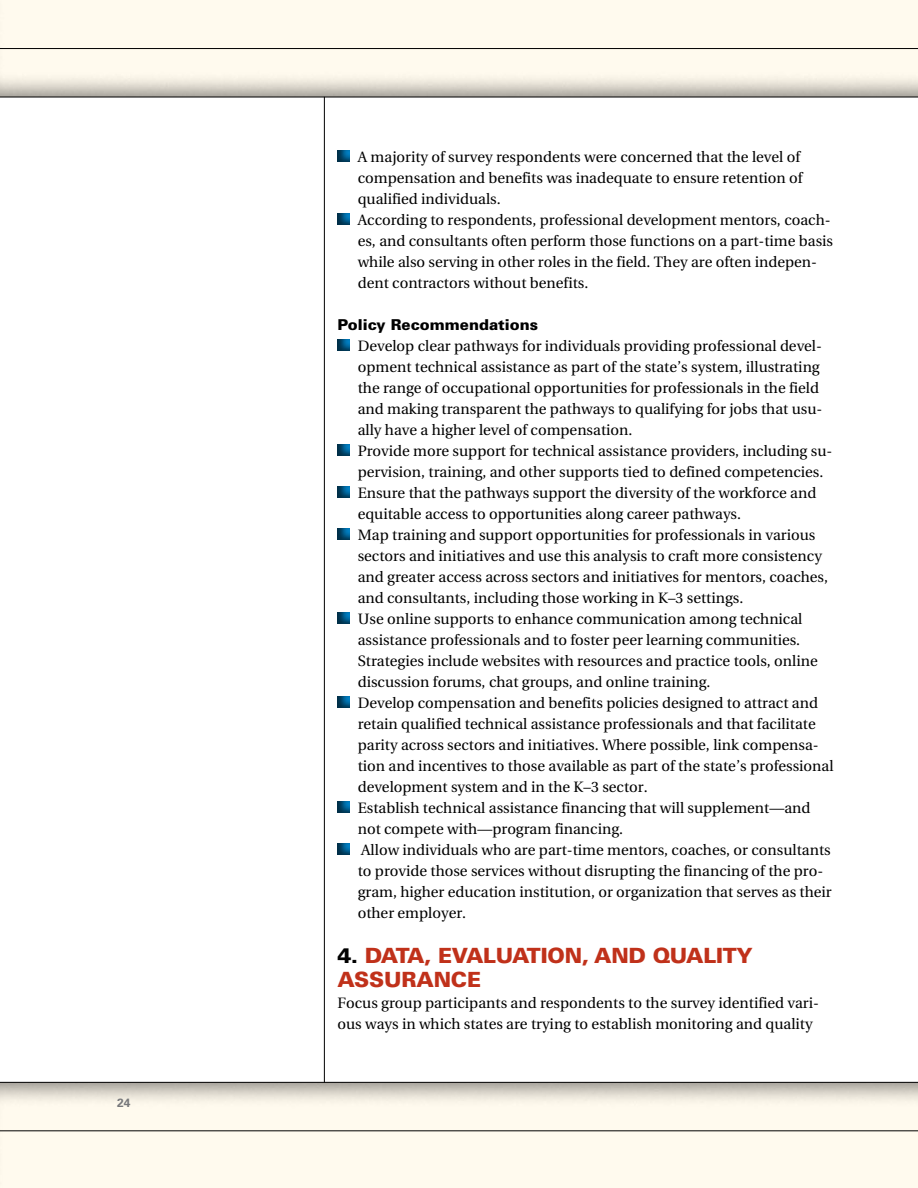
<style>
.page{position:relative;width:918px;height:1188px;background:#fff}
.page>*{position:absolute;margin:0;border:0;box-sizing:border-box;transform-origin:0 0}
.t1{font:900 21px "Univers LT Std";letter-spacing:-.01em;color:#c0311a}
.t2{font:15px/21px "Utopia";color:#000}
.t3{font:900 15px "Univers LT Std";color:#000}
.t4{font:700 12px "Univers LT Std";color:#77787b}
.s1{color:#000}
</style>
<div class="page">
<div style="left:0;top:1076px;width:918px;height:112px;background:#000;opacity:.45"></div>
<hr style="left:0;top:1082px;width:918px;height:1px;background:#000">
<div style="left:0;top:0;width:918px;height:99px;background:#000;opacity:.45"></div>
<hr style="left:0;top:1131px;width:918px;height:1px;background:#000">
<hr style="left:0;top:48px;width:918px;height:1px;background:#000">
<hr style="left:0;top:97px;width:918px;height:1px;background:#000">
<hr style="left:324px;top:97px;width:1px;height:986px;background:#000">
<div style="left:331px;top:143px;width:34px;height:24px;background:#000;opacity:.65"></div>
<div style="left:331px;top:206px;width:34px;height:24px;background:#000;opacity:.65"></div>
<div style="left:331px;top:332px;width:34px;height:24px;background:#000;opacity:.65"></div>
<div style="left:331px;top:437px;width:34px;height:24px;background:#000;opacity:.65"></div>
<div style="left:331px;top:479px;width:34px;height:24px;background:#000;opacity:.65"></div>
<div style="left:331px;top:521px;width:34px;height:24px;background:#000;opacity:.65"></div>
<div style="left:331px;top:605px;width:34px;height:24px;background:#000;opacity:.65"></div>
<div style="left:331px;top:689px;width:34px;height:24px;background:#000;opacity:.65"></div>
<div style="left:331px;top:794px;width:34px;height:24px;background:#000;opacity:.65"></div>
<div style="left:331px;top:836px;width:34px;height:24px;background:#000;opacity:.65"></div>
<p class="t4" style="left:117px;top:1095px;width:15px">24</p>
<p class="t2" style="left:358px;top:147px;width:477px">A majority of survey respondents were concerned that the level of compensation and benefits was inadequate to ensure retention of qualified individuals.<br>According to respondents, professional development mentors, coach&shy;es, and consultants often perform those functions on a part-time basis while also serving in other roles in the field. They are often indepen&shy;dent contractors without benefits.</p>
<p class="t3" style="left:337px;top:316px;width:202px">POLICY RECOMMENDATIONS</p>
<p class="t2" style="left:358px;top:336px;width:477px">Develop clear pathways for individuals providing professional devel&shy;opment technical assistance as part of the state’s system, illustrating the range of occupational opportunities for professionals in the field and making transparent the pathways to qualifying for jobs that usu&shy;ally have a higher level of compensation.<br>Provide more support for technical assistance providers, including su&shy;pervision, training, and other supports tied to defined competencies.<br>Ensure that the pathways support the diversity of the workforce and equitable access to opportunities along career pathways.<br>Map training and support opportunities for professionals in various sectors and initiatives and use this analysis to craft more consistency and greater access across sectors and initiatives for mentors, coaches, and consultants, including those working in K–3 settings.<br>Use online supports to enhance communication among technical assistance professionals and to foster peer learning communities.<br>Strategies include websites with resources and practice tools, online discussion forums, chat groups, and online training.<br>Develop compensation and benefits policies designed to attract and retain qualified technical assistance professionals and that facilitate parity across sectors and initiatives. Where possible, link compensa&shy;tion and incentives to those available as part of the state’s professional development system and in the K–3 sector.<br>Establish technical assistance financing that will supplement—and not compete with—program financing.<br>Allow individuals who are part-time mentors, coaches, or consultants to provide those services without disrupting the financing of the pro&shy;gram, higher education institution, or organization that serves as their other employer.</p>
<h1 class="t1" style="left:338px;top:943px;width:43px"><span class="s1">4.</span> DATA</h1>
<h1 class="t1" style="left:425px;top:943px;width:103px">, EVALUATION</h1>
<h1 class="t1" style="left:582px;top:943px;width:147px">, AN D QUALITY</h1>
<h1 class="t1" style="left:338px;top:967px;width:81px">ASSURANCE</h1>
<p class="t2" style="left:338px;top:993px;width:483px">Focus group participants and respondents to the survey identified vari&shy;ous ways in which states are trying to establish monitoring and quality</p>
</div>
